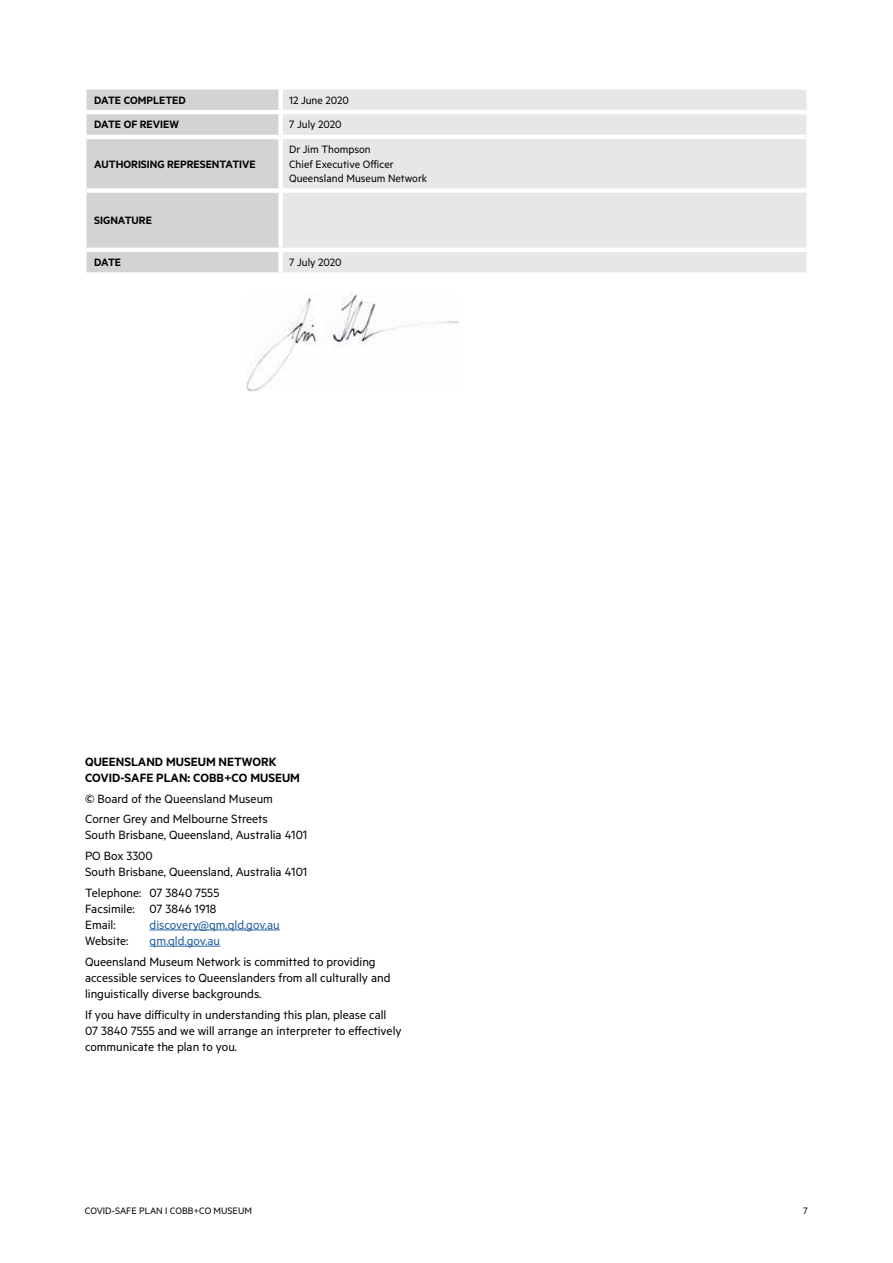
<style>
.page{position:relative;width:893px;height:1263px;background:#fff}
.page>*{position:absolute;margin:0;border:0;box-sizing:border-box;transform-origin:0 0}
.t1{font:13.5px/16.2px "Metric";color:#000}
.t2{font:600 13.5px/16.2px "Metric";color:#000}
.t3{font:13.5px "Metric";color:#215e9e}
.t4{font:12px/14.4px "Metric";color:#000}
.t5{font:600 12px "Metric";color:#000}
.t6{font:10.5px "Metric";color:#000}
</style>
<div class="page">
<hr style="left:150px;top:930px;width:130px;height:1px;background:#215e9e">
<hr style="left:150px;top:946px;width:70px;height:1px;background:#215e9e">
<div style="left:87px;top:90px;width:191px;height:182px;background:#d1d3d4"></div>
<div style="left:283px;top:90px;width:523px;height:182px;background:#e6e7e8"></div>
<div style="left:87px;top:188px;width:194px;height:5px;background:#fff"></div>
<div style="left:281px;top:188px;width:525px;height:5px;background:#fff"></div>
<hr style="left:87px;top:248px;width:194px;height:4px;background:#fff">
<hr style="left:281px;top:248px;width:525px;height:4px;background:#fff">
<hr style="left:87px;top:110px;width:194px;height:4px;background:#fff">
<hr style="left:281px;top:110px;width:525px;height:4px;background:#fff">
<hr style="left:87px;top:135px;width:194px;height:4px;background:#fff">
<hr style="left:281px;top:135px;width:525px;height:4px;background:#fff">
<img style="left:247px;top:294px;width:212px;height:97px">
<p class="t5" style="left:94px;top:93px;width:93px">DATE COMPLETED</p>
<p class="t4" style="left:289px;top:92px;width:61px">12 June 2020</p>
<p class="t5" style="left:94px;top:118px;width:86px">DATE OF REVIEW</p>
<p class="t4" style="left:289px;top:117px;width:54px">7 July 2020</p>
<p class="t5" style="left:94px;top:157px;width:163px">AUTHORISING REPRESENTATIVE</p>
<p class="t4" style="left:289px;top:142px;width:140px">Dr Jim Thompson<br>Chief Executive Officer<br>Queensland Museum Network</p>
<p class="t5" style="left:94px;top:213px;width:59px">SIGNATURE</p>
<p class="t5" style="left:94px;top:255px;width:28px">DATE</p>
<p class="t4" style="left:289px;top:255px;width:54px">7 July 2020</p>
<p class="t2" style="left:85px;top:753px;width:217px">QUEENSLAND MUSEUM NETWORK<br>COVID‑SAFE PLAN: COBB+CO MUSEUM</p>
<p class="t1" style="left:85px;top:788px;width:189px;line-height:20.4px">© Board of the Queensland Museum<br>Corner Grey and Melbourne Streets</p>
<p class="t1" style="left:85px;top:825px;width:224px;line-height:20.4px">South Brisbane, Queensland, Australia 4101<br>PO Box 3300</p>
<p class="t1" style="left:85px;top:861px;width:224px;line-height:20.4px">South Brisbane, Queensland, Australia 4101<br>Telephone: 07 3840 7555</p>
<p class="t1" style="left:85px;top:900px;width:133px">Facsimile: 07 3846 1918<br>Email:</p>
<p class="t3" style="left:150px;top:917px;width:132px">discovery@qm.qld.gov.au</p>
<p class="t1" style="left:85px;top:932px;width:45px">Website:</p>
<p class="t3" style="left:150px;top:933px;width:72px">qm.qld.gov.au</p>
<p class="t1" style="left:85px;top:953px;width:307px">Queensland Museum Network is committed to providing accessible services to Queenslanders from all culturally and linguistically diverse backgrounds.</p>
<p class="t1" style="left:85px;top:1006px;width:318px">If you have difficulty in understanding this plan, please call<br>07 3840 7555 and we will arrange an interpreter to effectively communicate the plan to you.</p>
<p class="t6" style="left:85px;top:1205px;width:169px">COVID-SAFE PLAN I COBB+CO MUSEUM</p>
<p class="t6" style="left:803px;top:1205px;width:6px">7</p>
</div>
